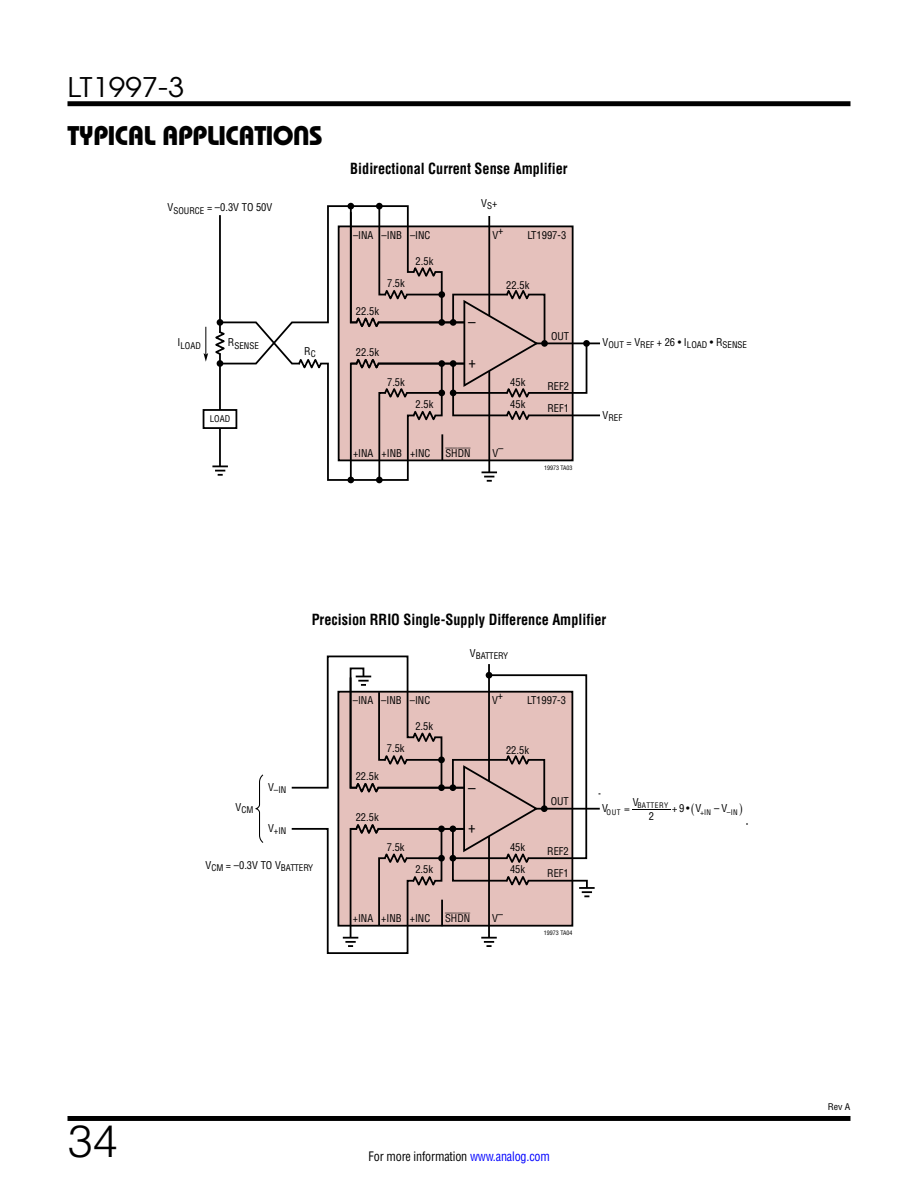
<style>
.page{position:relative;width:918px;height:1188px;background:#fff}
.page>*{position:absolute;margin:0;border:0;box-sizing:border-box;transform-origin:0 0}
.t1{font:300 45px "Helvetica";color:#000}
.t2{font:27px "Linear Bauhaus";letter-spacing:-.02em;color:#000}
.t3{font:27px "Avant Garde";color:#000;scale:1.1 1}
.t4{font:700 15px "Linear Helv Cond";color:#000;scale:.95 1}
.t5{font:12.75px "Linear Helv Cond";letter-spacing:-.01em;color:#000;scale:.95 1}
.t6{font:10.5px "Linear Helv Cond";color:#000}
.t7{font:10.5px "Linear Helv Cond Ovr";color:#000}
.t8{font:9px "Linear Helv Cond";color:#000}
.t9{font:9px "Linear Helv Cond";letter-spacing:-.025em;color:#000}
.t10{font:9px "Linear Helv Cond";color:#000;scale:1.1 1}
.t11{font:7.5px "Linear Helv Cond";letter-spacing:.055em;color:#000}
.t12{font:6px "Linear Helv Cond";color:#000}
.s1{color:#00f}
</style>
<div class="page">
<div style="left:68px;top:101px;width:782px;height:5px;background:#000"></div>
<div style="left:68px;top:1116px;width:782px;height:5px;background:#000"></div>
<div style="left:203px;top:409px;width:34px;height:20px;border:2px solid #000"></div>
<div style="left:376px;top:477px;width:7px;height:6px;background:#000;border-radius:50%"></div>
<hr style="left:632px;top:809px;width:38px;height:1px;background:#000">
<svg style="left:256px;top:774px;width:7px;height:69px"></svg>
<svg style="left:204px;top:204px;width:396px;height:278px"></svg>
<svg style="left:291px;top:655px;width:309px;height:299px"></svg>
<h2 class="t3" style="left:68px;top:70px;width:108px">LT1997-3</h2>
<h2 class="t2" style="left:68px;top:119px;width:257px">TYPICAL APPLICATIONS</h2>
<h3 class="t4" style="left:350px;top:159px;width:230px">Bidirectional Current Sense Amplifier</h3>
<p class="t6" style="left:168px;top:201px;width:106px">V<sub>SOURCE</sub> = –0.3V TO 50V</p>
<p class="t6" style="left:481px;top:196px;width:18px">V<sub>S</sub>+</p>
<p class="t6" style="left:353px;top:228px;width:79px">–INA –INB –INC</p>
<p class="t6" style="left:492px;top:226px;width:13px">V+</p>
<p class="t6" style="left:527px;top:228px;width:40px">LT1997-3</p>
<p class="t6" style="left:416px;top:254px;width:19px">2.5k</p>
<p class="t6" style="left:387px;top:277px;width:19px">7.5k</p>
<p class="t6" style="left:506px;top:278px;width:25px">22.5k</p>
<p class="t6" style="left:356px;top:305px;width:25px">22.5k</p>
<p class="t8" style="left:177px;top:340px;width:25px"><sup>I</sup>LOAD</p>
<p class="t8" style="left:228px;top:340px;width:32px"><sup>R</sup>SENSE</p>
<p class="t6" style="left:304px;top:344px;width:13px">R<sub>C</sub></p>
<p class="t6" style="left:356px;top:346px;width:25px">22.5k</p>
<p class="t6" style="left:551px;top:330px;width:20px">OUT</p>
<p class="t8" style="left:603px;top:339px;width:146px"><sup>V</sup>OUT <sup>=</sup> <sup>V</sup>REF <sup>+</sup> <sup>26</sup> <sup>•</sup> <sup>I</sup>LOAD <sup>•</sup> <sup>R</sup>SENSE</p>
<p class="t6" style="left:387px;top:375px;width:19px">7.5k</p>
<p class="t6" style="left:510px;top:375px;width:17px">45k</p>
<p class="t6" style="left:548px;top:379px;width:23px">REF2</p>
<p class="t8" style="left:210px;top:413px;width:22px">LOAD</p>
<p class="t6" style="left:416px;top:398px;width:19px">2.5k</p>
<p class="t6" style="left:510px;top:398px;width:17px">45k</p>
<p class="t6" style="left:548px;top:402px;width:23px">REF1</p>
<p class="t8" style="left:603px;top:412px;width:21px"><sup>V</sup>REF</p>
<p class="t7" style="left:445px;top:447px;width:27px">SHDN</p>
<p class="t6" style="left:353px;top:447px;width:79px">+INA +INB +INC</p>
<p class="t6" style="left:492px;top:444px;width:13px">V–</p>
<p class="t12" style="left:544px;top:464px;width:30px">19973 TA03</p>
<h3 class="t4" style="left:312px;top:610px;width:312px">Precision RRIO Single-Supply Difference Amplifier</h3>
<h1 class="t1" style="left:68px;top:1113px;width:52px">34</h1>
<p class="t8" style="left:236px;top:804px;width:19px"><sup>V</sup>CM</p>
<p class="t8" style="left:268px;top:784px;width:20px"><sup>V</sup>–IN</p>
<p class="t8" style="left:268px;top:826px;width:20px"><sup>V</sup>+IN</p>
<p class="t6" style="left:206px;top:859px;width:109px">V<sub>CM</sub> = –0.3V TO V<sub>BATTERY</sub></p>
<p class="t6" style="left:353px;top:694px;width:79px">–INA –INB –INC</p>
<p class="t6" style="left:356px;top:770px;width:25px">22.5k</p>
<p class="t6" style="left:387px;top:742px;width:19px">7.5k</p>
<p class="t6" style="left:415px;top:720px;width:19px">2.5k</p>
<p class="t6" style="left:356px;top:811px;width:25px">22.5k</p>
<p class="t9" style="left:470px;top:650px;width:40px"><sup>V</sup>BATTERY</p>
<p class="t6" style="left:492px;top:691px;width:13px">V+</p>
<p class="t6" style="left:527px;top:694px;width:40px">LT1997-3</p>
<p class="t6" style="left:506px;top:743px;width:25px">22.5k</p>
<p class="t6" style="left:551px;top:795px;width:20px">OUT</p>
<p class="t6" style="left:387px;top:840px;width:19px">7.5k</p>
<p class="t6" style="left:510px;top:840px;width:17px">45k</p>
<p class="t6" style="left:415px;top:863px;width:19px">2.5k</p>
<p class="t6" style="left:510px;top:863px;width:17px">45k</p>
<p class="t7" style="left:445px;top:912px;width:27px">SHDN</p>
<p class="t6" style="left:353px;top:912px;width:79px">+INA +INB +INC</p>
<p class="t6" style="left:492px;top:910px;width:13px">V–</p>
<p class="t6" style="left:547px;top:844px;width:23px">REF2</p>
<p class="t6" style="left:547px;top:867px;width:23px">REF1</p>
<p class="t12" style="left:544px;top:929px;width:30px">19973 TA04</p>
<p class="t11" style="left:602px;top:807px;width:20px"><sup>V</sup>OUT</p>
<p class="t11" style="left:633px;top:801px;width:37px"><sup>V</sup>BATTERY</p>
<p class="t6" style="left:649px;top:810px;width:7px">2</p>
<p class="t6" style="left:679px;top:802px;width:60px">9• V <sub>IN</sub> –V<sub>–IN</sub></p>
<p class="t5" style="left:369px;top:1148px;width:192px">For more information <span class="s1">www.analog.com</span></p>
<p class="t10" style="left:828px;top:1102px;width:22px">Rev A</p>
</div>
